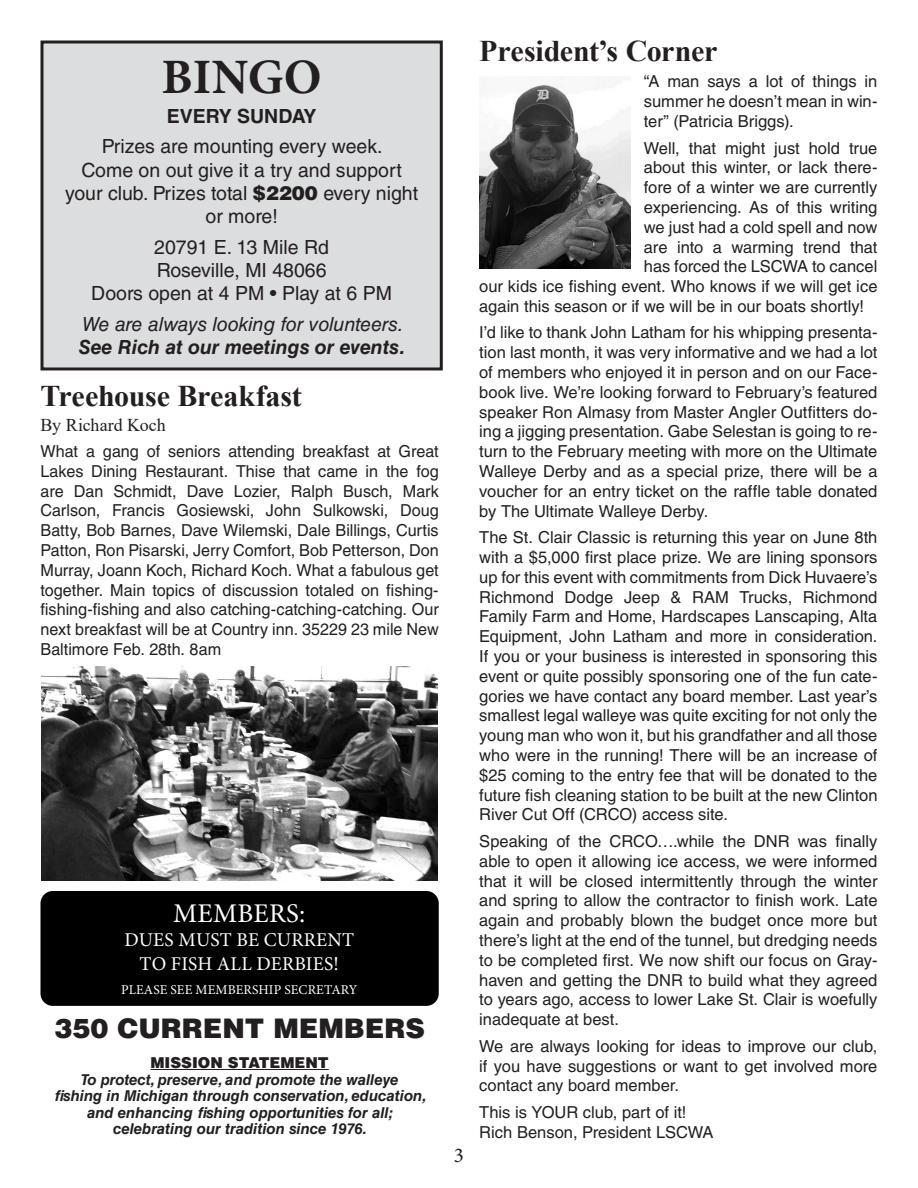
<style>
.page{position:relative;width:918px;height:1188px;background:#fff}
.page>*{position:absolute;margin:0;border:0;box-sizing:border-box;transform-origin:0 0}
.t1{font:700 49.5px "Minion Pro";color:#231f20}
.t2{font:700 30px "Times New Roman";letter-spacing:-.01em;color:#231f20}
.t3{font:900 27px "Helvetica LT Std";color:#231f20}
.t4{font:27px "Minion Pro";letter-spacing:.01em;color:#fff}
.t5{font:21px "Minion Pro";color:#231f20}
.t6{font:19.5px/23.4px "Helvetica LT Std";color:#231f20;text-align:center}
.t7{font:19.5px/24px "Minion Pro";letter-spacing:.01em;color:#fff;text-align:center}
.t8{font:italic 19.5px "Helvetica LT Std";color:#231f20}
.t9{font:italic 700 19.5px "Helvetica LT Std";color:#231f20}
.t10{font:700 19.5px "Helvetica LT Std";color:#231f20}
.t11{font:18px "Times New Roman";letter-spacing:-.01em;color:#231f20}
.t12{font:16.5px/19.8px "Helvetica LT Std";color:#231f20;text-align:justify}
.t13{font:italic 700 15px/16.5px "Helvetica LT Std";color:#231f20;text-align:center}
.t14{font:900 15px "Helvetica LT Std";color:#231f20}
.t15{font:13.5px "Minion Pro";letter-spacing:.01em;color:#fff}
.s1{font-weight:900}
</style>
<div class="page">
<div style="left:42px;top:42px;width:399px;height:327px;background:#dcdddf"></div>
<div style="left:40px;top:40px;width:403px;height:330px;border:3px solid #231f20"></div>
<hr style="left:150px;top:1069px;width:179px;height:1px;background:#231f20">
<div style="left:40px;top:891px;width:399px;height:115px;background:#000;border-radius:12px"></div>
<img style="left:479px;top:78px;width:151px;height:190px">
<img style="left:41px;top:666px;width:397px;height:215px">
<p class="t1" style="left:162px;top:42px;width:162px">BINGO</p>
<p class="t10" style="left:167px;top:104px;width:151px">EVERY SUNDAY</p>
<p class="t6" style="left:65px;top:135px;width:355px">Prizes are mounting every week.<br>Come on out give it a try and support your club. Prizes total <span class="s1">$2200</span> every night or more!</p>
<p class="t6" style="left:154px;top:235px;width:176px;text-align:left">20791 E. 13 Mile Rd<br>Roseville, MI 48066</p>
<p class="t6" style="left:91px;top:282px;width:302px">Doors open at 4 PM • Play at 6 PM</p>
<p class="t8" style="left:82px;top:312px;width:323px">We are always looking for volunteers.</p>
<p class="t9" style="left:79px;top:335px;width:328px">See Rich at our meetings or events.</p>
<p class="t2" style="left:40px;top:374px;width:263px">Treehouse Breakfast</p>
<p class="t11" style="left:40px;top:412px;width:127px">By Richard Koch</p>
<p class="t12" style="left:40px;top:441px;width:400px">What a gang of seniors attending breakfast at Great Lakes Dining Restaurant. Thise that came in the fog are Dan Schmidt, Dave Lozier, Ralph Busch, Mark Carlson, Francis Gosiewski, John Sulkowski, Doug Batty, Bob Barnes, Dave Wilemski, Dale Billings, Curtis Patton, Ron Pisarski, Jerry Comfort, Bob Petterson, Don Murray, Joann Koch, Richard Koch. What a fabulous get together. Main topics of discussion totaled on fishing&shy;fishing-fishing and also catching-catching-catching. Our next breakfast will be at Country inn. 35229 23 mile New Baltimore Feb. 28th. 8am</p>
<p class="t4" style="left:173px;top:896px;width:134px">MEMBERS:</p>
<p class="t7" style="left:124px;top:928px;width:231px">DUES MUST BE CURRENT<br>TO FISH ALL DERBIES!</p>
<p class="t15" style="left:121px;top:981px;width:238px">PLEASE SEE MEMBERSHIP SECRETARY</p>
<p class="t3" style="left:54px;top:1011px;width:372px">350 CURRENT MEMBERS</p>
<p class="t14" style="left:150px;top:1053px;width:180px">MISSION STATEMENT</p>
<p class="t13" style="left:54px;top:1071px;width:374px">To protect, preserve, and promote the walleye<br>fishing in Michigan through conservation, education, and enhancing fishing opportunities for all; celebrating our tradition since 1976.</p>
<p class="t5" style="left:454px;top:1141px;width:12px">3</p>
<p class="t2" style="left:479px;top:29px;width:240px">President’s Corner</p>
<p class="t12" style="left:644px;top:72px;width:235px">“A man says a lot of things in summer he doesn’t mean in win&shy;ter” (Patricia Briggs).</p>
<p class="t12" style="left:644px;top:138px;width:235px">Well, that might just hold true</p>
<p class="t12" style="left:644px;top:158px;width:235px">about this winter, or lack there-</p>
<p class="t12" style="left:644px;top:177px;width:235px">fore of a winter we are currently</p>
<p class="t12" style="left:644px;top:197px;width:235px">experiencing. As of this writing</p>
<p class="t12" style="left:644px;top:217px;width:235px">we just had a cold spell and now</p>
<p class="t12" style="left:644px;top:237px;width:235px">are into a warming trend that</p>
<p class="t12" style="left:644px;top:257px;width:235px">has forced the LSCWA to cancel</p>
<p class="t12" style="left:479px;top:276px;width:400px">our kids ice fishing event. Who knows if we will get ice</p>
<p class="t12" style="left:479px;top:296px;width:386px">again this season or if we will be in our boats shortly!</p>
<p class="t12" style="left:479px;top:323px;width:400px">I’d like to thank John Latham for his whipping presenta&shy;tion last month, it was very informative and we had a lot of members who enjoyed it in person and on our Face&shy;book live. We’re looking forward to February’s featured speaker Ron Almasy from Master Angler Outfitters do&shy;ing a jigging presentation. Gabe Selestan is going to re&shy;turn to the February meeting with more on the Ultimate Walleye Derby and as a special prize, there will be a voucher for an entry ticket on the raffle table donated by The Ultimate Walleye Derby.</p>
<p class="t12" style="left:479px;top:527px;width:400px">The St. Clair Classic is returning this year on June 8th with a $5,000 first place prize. We are lining sponsors up for this event with commitments from Dick Huvaere’s Richmond Dodge Jeep &amp; RAM Trucks, Richmond Family Farm and Home, Hardscapes Lanscaping, Alta Equipment, John Latham and more in consideration.<br>If you or your business is interested in sponsoring this event or quite possibly sponsoring one of the fun cate&shy;gories we have contact any board member. Last year’s smallest legal walleye was quite exciting for not only the young man who won it, but his grandfather and all those who were in the running! There will be an increase of $25 coming to the entry fee that will be donated to the future fish cleaning station to be built at the new Clinton River Cut Off (CRCO) access site.</p>
<p class="t12" style="left:479px;top:831px;width:400px">Speaking of the CRCO….while the DNR was finally able to open it allowing ice access, we were informed that it will be closed intermittently through the winter and spring to allow the contractor to finish work. Late again and probably blown the budget once more but there’s light at the end of the tunnel, but dredging needs to be completed first. We now shift our focus on Gray&shy;haven and getting the DNR to build what they agreed to years ago, access to lower Lake St. Clair is woefully inadequate at best.</p>
<p class="t12" style="left:479px;top:1036px;width:400px">We are always looking for ideas to improve our club, if you have suggestions or want to get involved more contact any board member.</p>
<p class="t12" style="left:479px;top:1102px;width:236px">This is YOUR club, part of it!<br>Rich Benson, President LSCWA</p>
</div>
